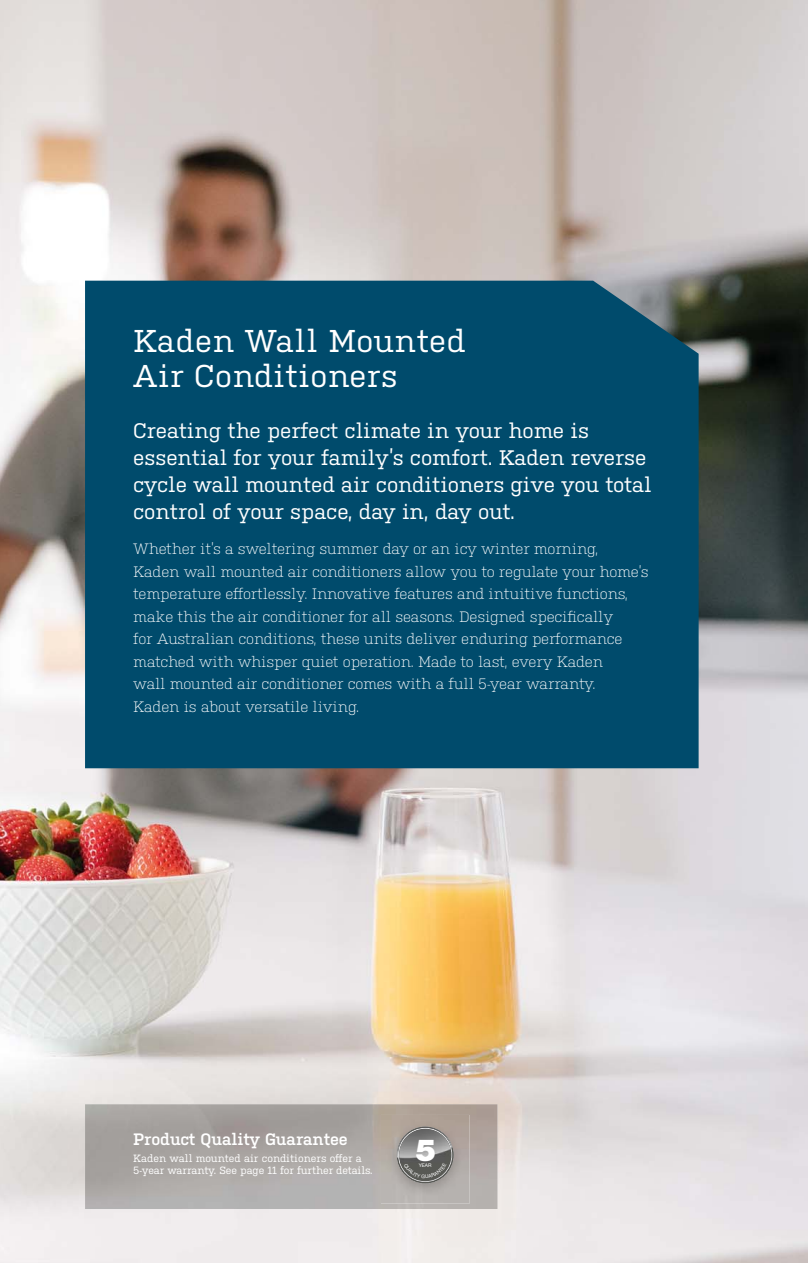
<style>
.page{position:relative;width:808px;height:1263px;background:#fff}
.page>*{position:absolute;margin:0;border:0;box-sizing:border-box;transform-origin:0 0}
.t1{font:31.5px/34.5px "Kulturista";letter-spacing:.02em;color:#fff}
.t2{font:900 30.3px "Helvetica Neue";color:#fff}
.t3{font:21px/27px "Kulturista";color:#fff}
.t4{font:600 16.5px "Kulturista";color:#fff}
.t5{font:300 15px/22.5px "Kulturista";letter-spacing:-.01em;color:#fff}
.t6{font:10.5px/12.6px "Kulturista";letter-spacing:-.005em;color:#fff}
.t7{font:4.95px "Helvetica Neue";color:#fff}
</style>
<div class="page">
<img style="left:0;top:0;width:808px;height:1263px">
<div style="left:85px;top:281px;width:614px;height:487px;background:#004b6c"></div>
<img style="left:85px;top:1104px;width:412px;height:105px">
<img style="left:381px;top:1115px;width:89px;height:88px">
<svg style="left:397px;top:1126px;width:57px;height:58px;background:#848280"></svg>
<h1 class="t1" style="left:133px;top:327px;width:334px">Kaden Wall Mounted<br>Air Conditioners</h1>
<h3 class="t3" style="left:133px;top:420px;width:520px">Creating the perfect climate in your home is essential for your family’s comfort. Kaden reverse cycle wall mounted air conditioners give you total control of your space, day in, day out.</h3>
<p class="t5" style="left:133px;top:539px;width:517px">Whether it’s a sweltering summer day or an icy winter morning,<br>Kaden wall mounted air conditioners allow you to regulate your home’s temperature effortlessly. Innovative features and intuitive functions, make this the air conditioner for all seasons. Designed specifically<br>for Australian conditions, these units deliver enduring performance matched with whisper quiet operation. Made to last, every Kaden<br>wall mounted air conditioner comes with a full 5-year warranty.<br>Kaden is about versatile living.</p>
<p class="t4" style="left:133px;top:1133px;width:216px">Product Quality Guarantee</p>
<p class="t6" style="left:133px;top:1153px;width:241px">Kaden wall mounted air conditioners offer a<br>5-year warranty. See page 11 for further details.</p>
<h2 class="t2" style="left:416px;top:1132px;width:22px">5</h2>
<p class="t7" style="left:419px;top:1163px;width:14px">YEAR</p>
</div>
